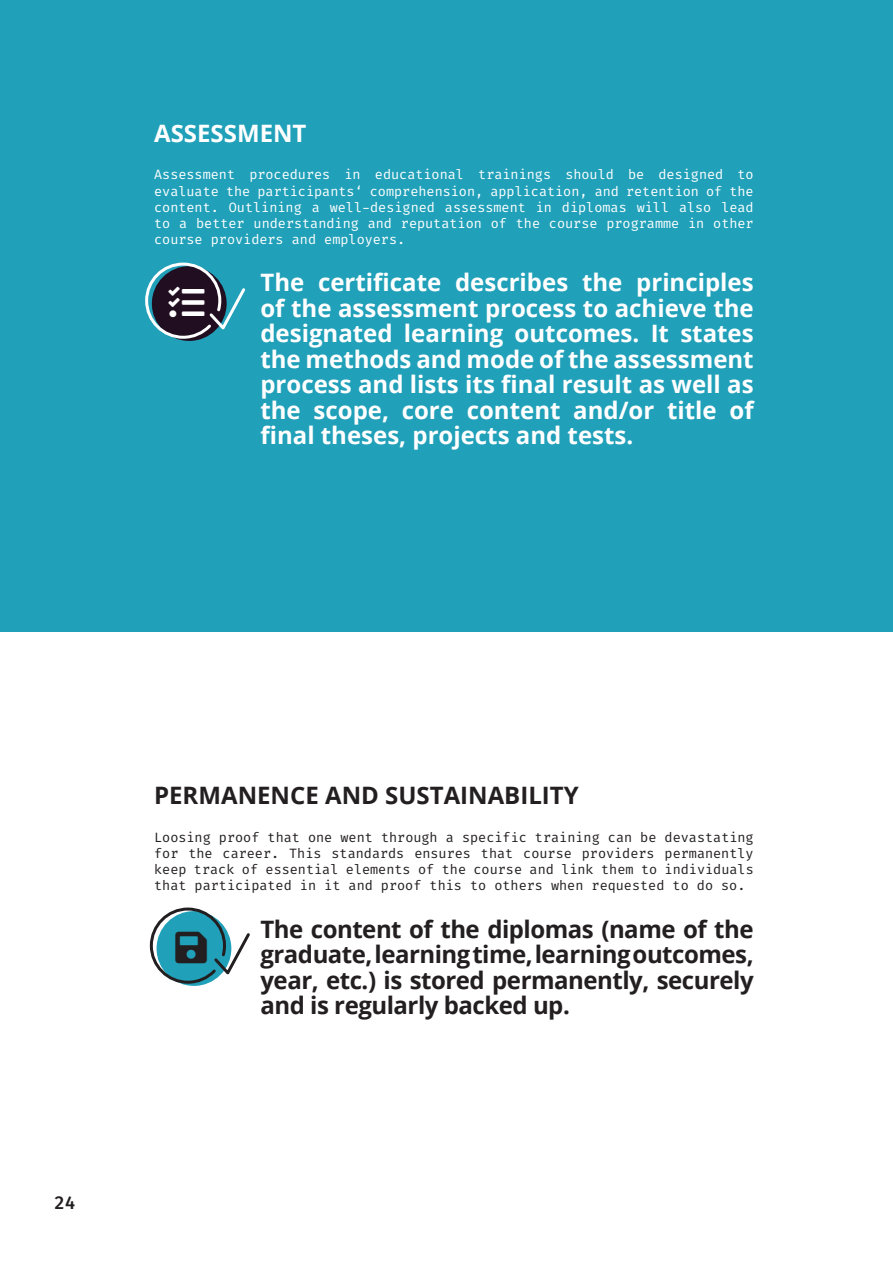
<style>
.page{position:relative;width:893px;height:1263px;background:#fff}
.page>*{position:absolute;margin:0;border:0;box-sizing:border-box;transform-origin:0 0}
.t1{font:700 24px/25.5px "Open Sans";color:#fff;text-align:justify}
.t2{font:700 24px/25.5px "Open Sans";letter-spacing:-.02em;color:#231f20;text-align:justify}
.t3{font:700 24px "Open Sans";color:#231f20}
.t4{font:300 18px "Fira Code";color:#231f20}
.t5{font:300 13.5px/16.2px "Fira Code";color:#fff;text-align:justify}
.t6{font:300 13.5px/16.2px "Fira Code";color:#231f20;text-align:justify}
</style>
<div class="page">
<div style="left:0;top:0;width:893px;height:631px;background:#20a0b9"></div>
<svg style="left:145px;top:262px;width:100px;height:78px"></svg>
<svg style="left:149px;top:907px;width:101px;height:78px"></svg>
<h1 class="t1" style="left:154px;top:120px;width:154px">ASSESSMENT</h1>
<p class="t5" style="left:154px;top:167px;width:601px">Assessment procedures in educational trainings should be designed to evaluate the participants‘ comprehension, application, and retention of the content. Outlining a well-designed assessment in diplomas will also lead to a better understanding and reputation of the course programme in other course providers and employers.</p>
<p class="t1" style="left:260px;top:269px;width:495px">The certificate describes the principles of the assessment process to achieve the designated learning outcomes. It states the methods and mode of the assessment process and lists its final result as well as the scope, core content and/or title of final theses, projects and tests.</p>
<h2 class="t4" style="left:54px;top:1187px;width:23px">24</h2>
<h1 class="t3" style="left:154px;top:778px;width:426px">PERMANENCE AND SUSTAINABILITY</h1>
<p class="t6" style="left:154px;top:829px;width:601px">Loosing proof that one went through a specific training can be devastating for the career. This standards ensures that course providers permanently keep track of essential elements of the course and link them to individuals that participated in it and proof this to others when requested to do so.</p>
<h1 class="t2" style="left:260px;top:915px;width:495px">The content of the diplomas (name of the graduate, learning time, learning outcomes, year, etc.) is stored permanently, securely and is regularly backed up.</h1>
</div>
